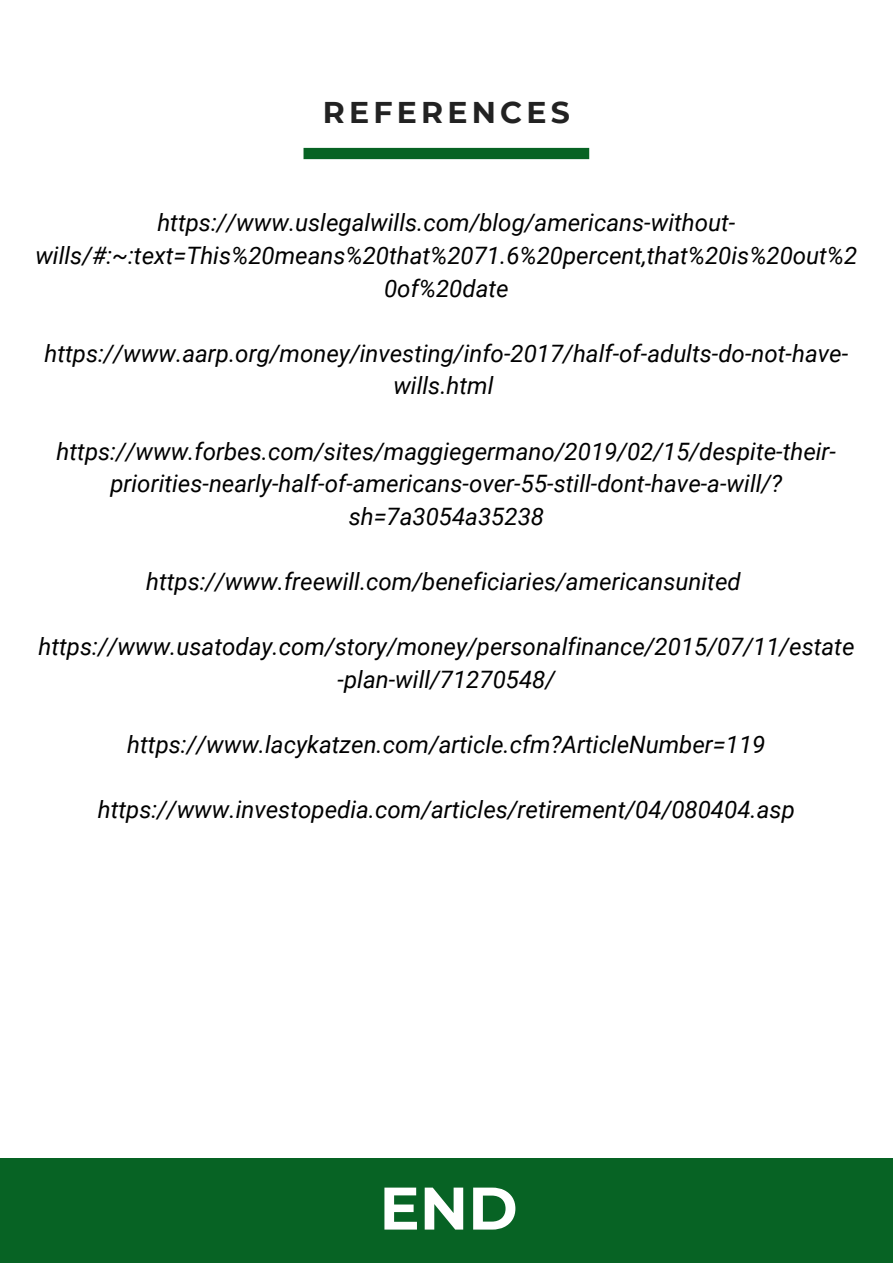
<style>
.page{position:relative;width:893px;height:1264px;background:#fff}
.page>*{position:absolute;margin:0;border:0;box-sizing:border-box;transform-origin:0 0}
.t1{font:700 60px "Montserrat";color:#fff}
.t2{font:700 30px "Montserrat";letter-spacing:.14em;color:#222}
.t3{font:italic 24px/32.5px "Roboto";color:#000;text-align:center}
</style>
<div class="page">
<div style="left:303px;top:148px;width:286px;height:11px;background:#076324"></div>
<div style="left:0;top:1157px;width:892px;height:105px;background:#076324"></div>
<p class="t2" style="left:323px;top:94px;width:248px">REFERENCES</p>
<p class="t3" style="left:35px;top:207px;width:823px">https://www.uslegalwills.com/blog/americans-without&shy;wills/#:~:text=This%20means%20that%2071.6%20percent,that%20is%20out%2<br>0of%20date</p>
<p class="t3" style="left:44px;top:337px;width:805px">https://www.aarp.org/money/investing/info-2017/half-of-adults-do-not-have&shy;wills.html</p>
<p class="t3" style="left:57px;top:435px;width:780px">https://www.forbes.com/sites/maggiegermano/2019/02/15/despite-their&shy;priorities-nearly-half-of-americans-over-55-still-dont-have-a-will/? sh=7a3054a35238</p>
<p class="t3" style="left:146px;top:565px;width:596px">https://www.freewill.com/beneficiaries/americansunited</p>
<p class="t3" style="left:39px;top:631px;width:817px">https://www.usatoday.com/story/money/personalfinance/2015/07/11/estate -plan-will/71270548/</p>
<p class="t3" style="left:127px;top:728px;width:639px">https://www.lacykatzen.com/article.cfm?ArticleNumber=119</p>
<p class="t3" style="left:98px;top:794px;width:698px">https://www.investopedia.com/articles/retirement/04/080404.asp</p>
<p class="t1" style="left:379px;top:1171px;width:140px">END</p>
</div>
